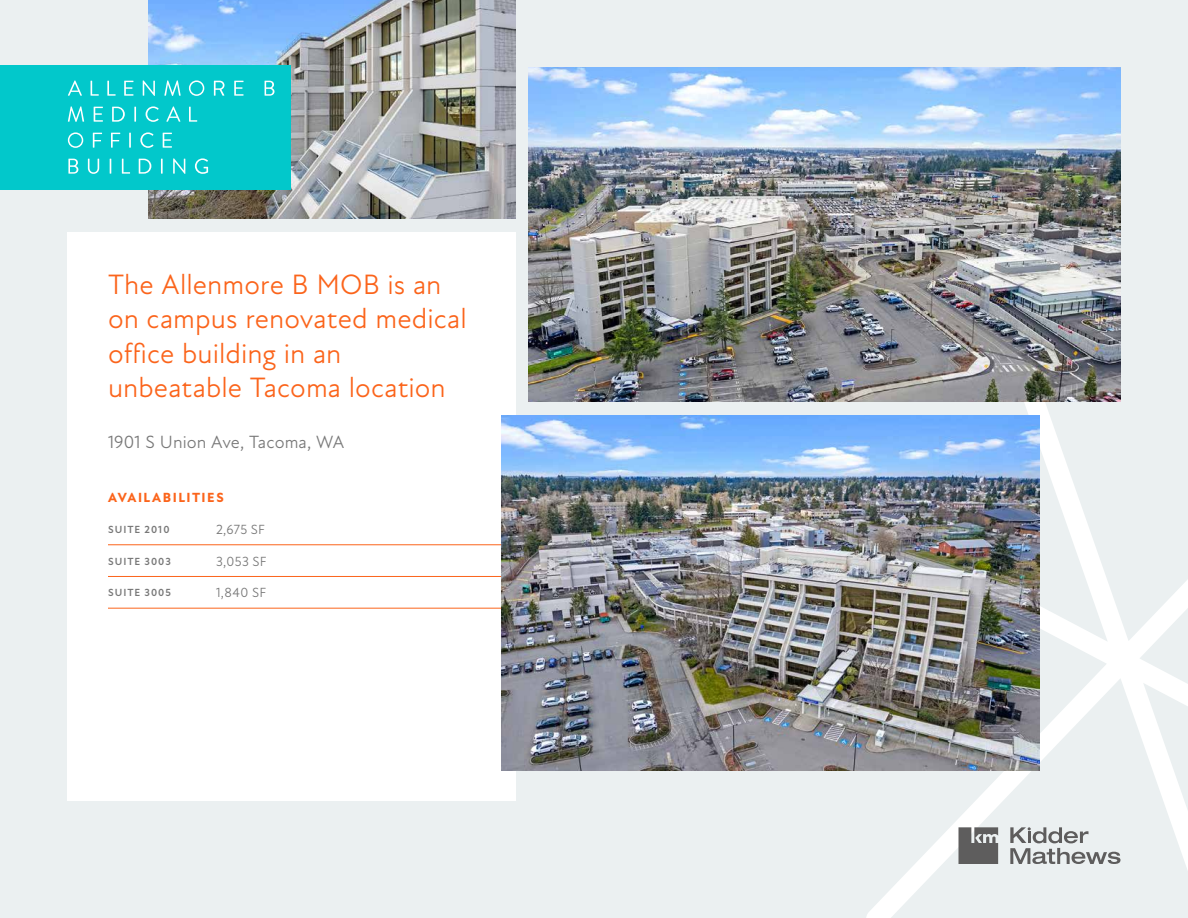
<style>
.page{position:relative;width:1188px;height:918px;background:#ebf0f1}
.page>*{position:absolute;margin:0;border:0;box-sizing:border-box;transform-origin:0 0}
.t1{font:28.5px/34.5px "New Atten";letter-spacing:.005em;color:#fb641b}
.Factoid_Details_TMC-X{font:18px "New Atten";letter-spacing:.005em;color:#787878}
.t2{font:13.5px "New Atten";letter-spacing:.025em;color:#787878}
.Water_Label_TMC-X{font:800 13.5px "New Atten";letter-spacing:.115em;color:#fb641b}
.t3{font:700 10.5px "New Atten";letter-spacing:.1em;color:#787878}
</style>
<div class="page">
<svg style="left:866px;top:154px;width:322px;height:764px"></svg>
<div style="left:67px;top:232px;width:448px;height:569px;background:#fff"></div>
<img style="left:148px;top:0;width:368px;height:218px">
<img style="left:501px;top:415px;width:538px;height:356px">
<hr style="left:108px;top:544px;width:108px;height:1px;background:#fb641b">
<hr style="left:216px;top:544px;width:285px;height:1px;background:#fb641b">
<hr style="left:108px;top:576px;width:108px;height:1px;background:#fb641b">
<hr style="left:216px;top:576px;width:285px;height:1px;background:#fb641b">
<hr style="left:108px;top:608px;width:108px;height:1px;background:#fb641b">
<hr style="left:216px;top:608px;width:285px;height:1px;background:#fb641b">
<img style="left:528px;top:68px;width:592px;height:334px">
<svg style="left:1010px;top:827px;width:110px;height:37px"></svg>
<svg style="left:959px;top:827px;width:39px;height:37px"></svg>
<div style="left:0;top:65px;width:291px;height:125px;background:#02c8cb"></div>
<svg style="left:68px;top:80px;width:14px;height:16px"></svg>
<svg style="left:91px;top:81px;width:8px;height:15px"></svg>
<svg style="left:107px;top:81px;width:9px;height:15px"></svg>
<svg style="left:124px;top:81px;width:9px;height:15px"></svg>
<svg style="left:143px;top:80px;width:12px;height:16px"></svg>
<svg style="left:164px;top:80px;width:17px;height:16px"></svg>
<svg style="left:189px;top:80px;width:15px;height:16px"></svg>
<svg style="left:214px;top:81px;width:11px;height:15px"></svg>
<svg style="left:234px;top:81px;width:10px;height:15px"></svg>
<svg style="left:265px;top:81px;width:10px;height:15px"></svg>
<svg style="left:68px;top:106px;width:16px;height:16px"></svg>
<svg style="left:94px;top:107px;width:9px;height:15px"></svg>
<svg style="left:112px;top:107px;width:13px;height:15px"></svg>
<svg style="left:134px;top:107px;width:2px;height:15px"></svg>
<svg style="left:146px;top:106px;width:13px;height:16px"></svg>
<svg style="left:166px;top:106px;width:14px;height:16px"></svg>
<svg style="left:189px;top:107px;width:8px;height:15px"></svg>
<svg style="left:68px;top:132px;width:15px;height:16px"></svg>
<svg style="left:93px;top:133px;width:9px;height:15px"></svg>
<svg style="left:111px;top:133px;width:9px;height:15px"></svg>
<svg style="left:129px;top:133px;width:2px;height:15px"></svg>
<svg style="left:140px;top:132px;width:14px;height:16px"></svg>
<svg style="left:163px;top:133px;width:9px;height:15px"></svg>
<svg style="left:68px;top:159px;width:10px;height:15px"></svg>
<svg style="left:88px;top:159px;width:11px;height:15px"></svg>
<svg style="left:110px;top:159px;width:1px;height:15px"></svg>
<svg style="left:122px;top:159px;width:8px;height:15px"></svg>
<svg style="left:139px;top:159px;width:12px;height:15px"></svg>
<svg style="left:161px;top:159px;width:2px;height:15px"></svg>
<svg style="left:173px;top:158px;width:12px;height:16px"></svg>
<svg style="left:195px;top:158px;width:13px;height:16px"></svg>
<p class="t1" style="left:108px;top:267px;width:360px">The Allenmore B MOB is an on campus renovated medical office building in an unbeatable Tacoma location</p>
<p class="Factoid_Details_TMC-X" style="left:108px;top:431px;width:238px">1901 S Union Ave, Tacoma, WA</p>
<p class="Water_Label_TMC-X" style="left:108px;top:490px;width:117px">AVAILABILITIES</p>
<p class="t3" style="left:108px;top:523px;width:63px">SUITE 2010</p>
<p class="t2" style="left:216px;top:521px;width:51px">2,675 SF</p>
<p class="t3" style="left:108px;top:555px;width:65px">SUITE 3003</p>
<p class="t2" style="left:216px;top:553px;width:52px">3,053 SF</p>
<p class="t3" style="left:108px;top:587px;width:65px">SUITE 3005</p>
<p class="t2" style="left:216px;top:585px;width:52px">1,840 SF</p>
</div>
